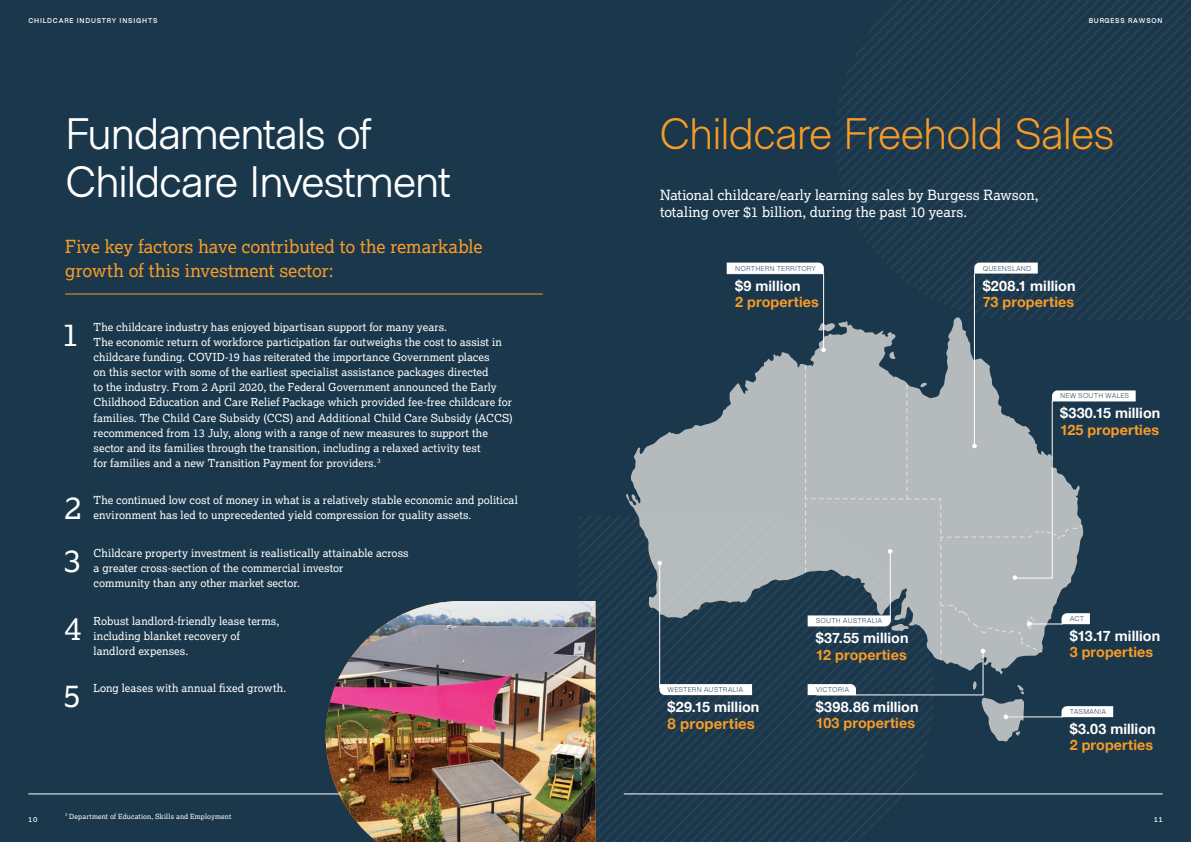
<style>
.page{position:relative;width:1191px;height:842px;background:#1a374b}
.page>*{position:absolute;margin:0;border:0;box-sizing:border-box;transform-origin:0 0}
.t1{font:44px/48px "Metro Sans";letter-spacing:-.035em;color:#fff}
.t2{font:300 44px "Metro Sans";letter-spacing:-.035em;color:#f89c28}
.t3{font:31.6px "Lexia";color:#fff}
.t4{font:18px/24px "Lexia";letter-spacing:-.005em;color:#f89c28}
.t5{font:700 15px "Helvetica Neue";letter-spacing:.005em;color:#f89c28}
.t6{font:700 14.3px "Helvetica Neue";letter-spacing:.005em;color:#fff}
.t7{font:700 14.3px "Helvetica Neue";letter-spacing:.005em;color:#f89c28}
.t8{font:14px/17px "Lexia";color:#fff}
.t9{font:11px/15px "Lexia";letter-spacing:.005em;color:#fff}
.t10{font:300 7.1px "Metro Sans";letter-spacing:.025em;color:#1a374b}
.t11{font:7px "Lexia";letter-spacing:.02em;color:#fff}
.t12{font:700 7px "Metro Sans";letter-spacing:.12em;color:#fff}
</style>
<div class="page">
<svg style="left:836px;top:0;width:355px;height:320px"></svg>
<hr style="left:65px;top:294px;width:477px;height:1px;background:#f89c28">
<svg style="left:579px;top:516px;width:355px;height:326px"></svg>
<svg style="left:626px;top:317px;width:457px;height:357px"></svg>
<hr style="left:974px;top:274px;width:1px;height:172px;background:#fff">
<svg style="left:657px;top:561px;width:95px;height:134px"></svg>
<svg style="left:805px;top:365px;width:330px;height:377px"></svg>
<svg style="left:974px;top:263px;width:63px;height:11px"></svg>
<svg style="left:726px;top:263px;width:109px;height:89px"></svg>
<hr style="left:28px;top:794px;width:539px;height:1px;background:#fff">
<hr style="left:624px;top:794px;width:538px;height:1px;background:#fff">
<img style="left:326px;top:601px;width:269px;height:241px">
<p class="t12" style="left:28px;top:16px;width:130px">CHILDCARE INDUSTRY INSIGHTS</p>
<h1 class="t1" style="left:65px;top:111px;width:387px">Fundamentals of<br>Childcare Investment</h1>
<h3 class="t4" style="left:65px;top:234px;width:419px">Five key factors have contributed to the remarkable growth of this investment sector:</h3>
<h2 class="t3" style="left:62px;top:315px;width:19px">1</h2>
<p class="t9" style="left:94px;top:320px;width:420px">The childcare industry has enjoyed bipartisan support for many years.<br>The economic return of workforce participation far outweighs the cost to assist in childcare funding. COVID-19 has reiterated the importance Government places<br>on this sector with some of the earliest specialist assistance packages directed<br>to the industry. From 2 April 2020, the Federal Government announced the Early Childhood Education and Care Relief Package which provided fee-free childcare for families. The Child Care Subsidy (CCS) and Additional Child Care Subsidy (ACCS) recommenced from 13 July, along with a range of new measures to support the sector and its families through the transition, including a relaxed activity test<br>for families and a new Transition Payment for providers.<sup>3</sup></p>
<h2 class="t3" style="left:64px;top:488px;width:19px">2</h2>
<p class="t9" style="left:94px;top:492px;width:426px">The continued low cost of money in what is a relatively stable economic and political environment has led to unprecedented yield compression for quality assets.</p>
<h2 class="t3" style="left:64px;top:540px;width:19px">3</h2>
<p class="t9" style="left:94px;top:545px;width:316px">Childcare property investment is realistically attainable across a greater cross-section of the commercial investor<br>community than any other market sector.</p>
<h2 class="t3" style="left:64px;top:608px;width:19px">4</h2>
<p class="t9" style="left:94px;top:613px;width:187px">Robust landlord-friendly lease terms, including blanket recovery of landlord expenses.</p>
<h2 class="t3" style="left:64px;top:676px;width:19px">5</h2>
<p class="t9" style="left:94px;top:680px;width:194px">Long leases with annual fixed growth.</p>
<p class="t12" style="left:28px;top:816px;width:11px">10</p>
<p class="t11" style="left:65px;top:812px;width:167px"><sup>3</sup> Department of Education, Skills and Employment</p>
<p class="t12" style="left:1088px;top:16px;width:75px">BURGESS RAWSON</p>
<h1 class="t2" style="left:659px;top:107px;width:457px">Childcare Freehold Sales</h1>
<p class="t8" style="left:660px;top:186px;width:380px">National childcare/early learning sales by Burgess Rawson, totaling over $1 billion, during the past 10 years.</p>
<p class="t10" style="left:735px;top:264px;width:82px">NORTHERN TERRITORY</p>
<h3 class="t6" style="left:735px;top:275px;width:67px">$9 million</h3>
<h3 class="t7" style="left:735px;top:291px;width:85px">2 properties</h3>
<p class="t10" style="left:982px;top:264px;width:50px">QUEENSLAND</p>
<h3 class="t6" style="left:982px;top:275px;width:94px">$208.1 million</h3>
<h3 class="t7" style="left:982px;top:291px;width:93px">73 properties</h3>
<p class="t10" style="left:1060px;top:392px;width:71px">NEW SOUTH WALES</p>
<h3 class="t6" style="left:1060px;top:402px;width:102px">$330.15 million</h3>
<h3 class="t7" style="left:1060px;top:418px;width:101px">125 properties</h3>
<p class="t10" style="left:667px;top:685px;width:77px">WESTERN AUSTRALIA</p>
<h3 class="t6" style="left:667px;top:695px;width:93px">$29.15 million</h3>
<h3 class="t5" style="left:667px;top:712px;width:89px">8 properties</h3>
<p class="t10" style="left:816px;top:617px;width:68px">SOUTH AUSTRALIA</p>
<h3 class="t6" style="left:816px;top:627px;width:94px">$37.55 million</h3>
<h3 class="t7" style="left:816px;top:643px;width:92px">12 properties</h3>
<p class="t10" style="left:816px;top:685px;width:35px">VICTORIA</p>
<h3 class="t6" style="left:816px;top:695px;width:104px">$398.86 million</h3>
<h3 class="t7" style="left:816px;top:712px;width:101px">103 properties</h3>
<p class="t10" style="left:1069px;top:614px;width:16px">ACT</p>
<h3 class="t6" style="left:1069px;top:625px;width:92px">$13.17 million</h3>
<h3 class="t7" style="left:1069px;top:641px;width:85px">3 properties</h3>
<p class="t10" style="left:1069px;top:707px;width:38px">TASMANIA</p>
<h3 class="t6" style="left:1069px;top:717px;width:87px">$3.03 million</h3>
<h3 class="t7" style="left:1069px;top:734px;width:85px">2 properties</h3>
<p class="t12" style="left:1154px;top:816px;width:10px">11</p>
</div>
